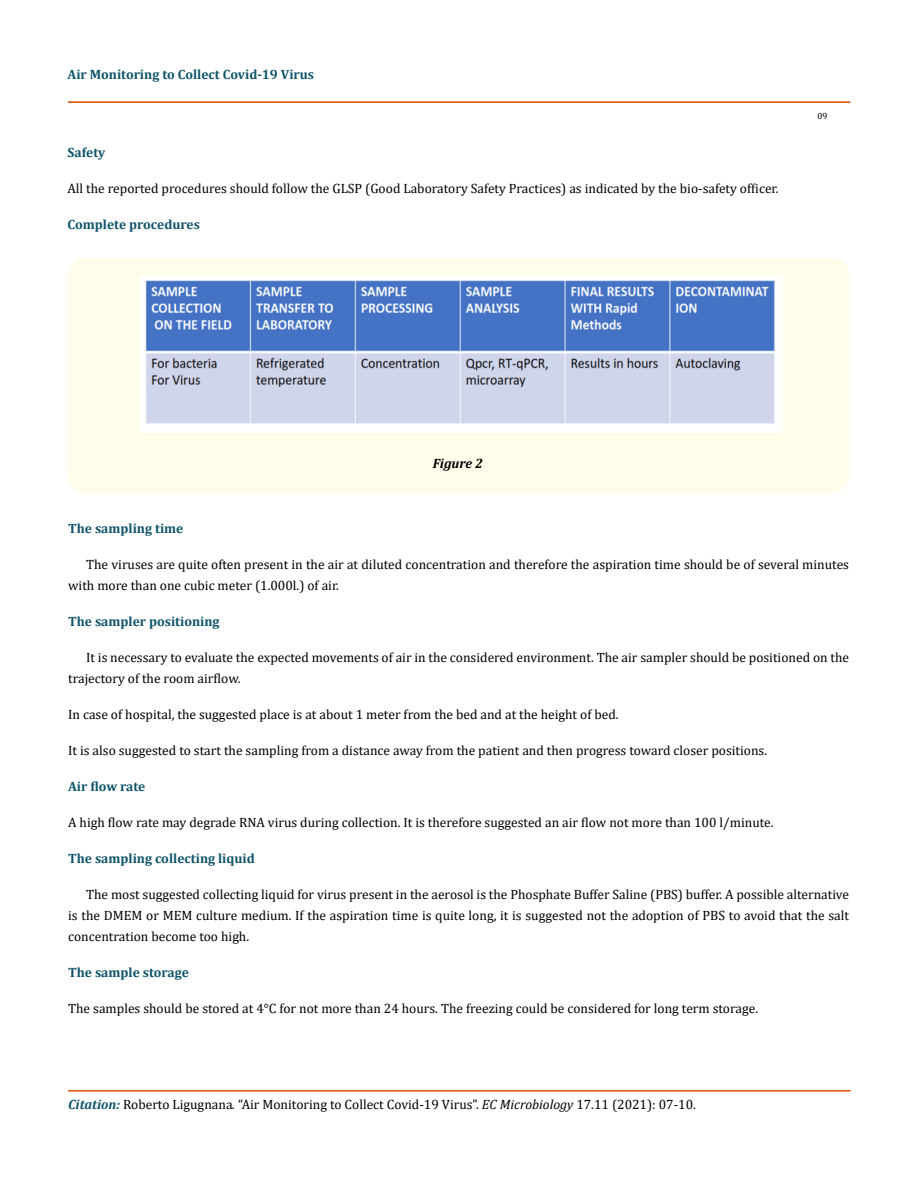
<style>
.page{position:relative;width:917px;height:1190px;background:#fff}
.page>*{position:absolute;margin:0;border:0;box-sizing:border-box;transform-origin:0 0}
.t1{font:13.5px/21px "Cambria";color:#000}
.t2{font:700 13.5px "Cambria";color:#0e546a}
.t3{font:italic 700 13.5px "Cambria";color:#000}
.t4{font:9px "Cambria";color:#000}
.s1{font-weight:700;font-style:italic;color:#0e546a}
.s2{font-style:italic}
</style>
<div class="page">
<div style="left:68px;top:102px;width:782px;height:1px;border:1px solid #e05d1a"></div>
<div style="left:68px;top:1090px;width:782px;height:1px;border:1px solid #e05d1a"></div>
<div style="left:68px;top:258px;width:781px;height:235px;background:#fffde9;border-radius:18px"></div>
<img style="left:139px;top:275px;width:644px;height:157px">
<p class="t2" style="left:68px;top:65px;width:248px">Air Monitoring to Collect Covid-19 Virus</p>
<p class="t2" style="left:68px;top:143px;width:39px">Safety</p>
<p class="t1" style="left:68px;top:178px;width:712px">All the reported procedures should follow the GLSP (Good Laboratory Safety Practices) as indicated by the bio-safety officer.</p>
<p class="t2" style="left:68px;top:215px;width:134px">Complete procedures</p>
<p class="t4" style="left:817px;top:111px;width:11px">09</p>
<p class="t3" style="left:432px;top:454px;width:52px">Figure 2</p>
<p class="t2" style="left:68px;top:518px;width:117px">The sampling time</p>
<p class="t1" style="left:68px;top:553px;width:782px;text-indent:18px">The viruses are quite often present in the air at diluted concentration and therefore the aspiration time should be of several minutes with more than one cubic meter (1.000l.) of air.</p>
<p class="t2" style="left:68px;top:611px;width:153px">The sampler positioning</p>
<p class="t1" style="left:68px;top:646px;width:782px;text-indent:18px">It is necessary to evaluate the expected movements of air in the considered environment. The air sampler should be positioned on the trajectory of the room airflow.</p>
<p class="t1" style="left:68px;top:703px;width:552px">In case of hospital, the suggested place is at about 1 meter from the bed and at the height of bed.</p>
<p class="t1" style="left:68px;top:739px;width:700px">It is also suggested to start the sampling from a distance away from the patient and then progress toward closer positions.</p>
<p class="t2" style="left:68px;top:776px;width:79px">Air flow rate</p>
<p class="t1" style="left:68px;top:811px;width:707px">A high flow rate may degrade RNA virus during collection. It is therefore suggested an air flow not more than 100 l/minute.</p>
<p class="t2" style="left:68px;top:848px;width:188px">The sampling collecting liquid</p>
<p class="t1" style="left:68px;top:883px;width:782px;text-align:justify;text-indent:18px">The most suggested collecting liquid for virus present in the aerosol is the Phosphate Buffer Saline (PBS) buffer. A possible alternative is the DMEM or MEM culture medium. If the aspiration time is quite long, it is suggested not the adoption of PBS to avoid that the salt concentration become too high.</p>
<p class="t2" style="left:68px;top:962px;width:122px">The sample storage</p>
<p class="t1" style="left:68px;top:997px;width:691px">The samples should be stored at 4°C for not more than 24 hours. The freezing could be considered for long term storage.</p>
<p class="t1" style="left:68px;top:1094px;width:629px"><span class="s1">Citation:</span> Roberto Ligugnana<span class="s2">.</span> “Air Monitoring to Collect Covid-19 Virus”. <span class="s2">EC Microbiology</span> 17.11 (2021): 07-10.</p>
</div>
